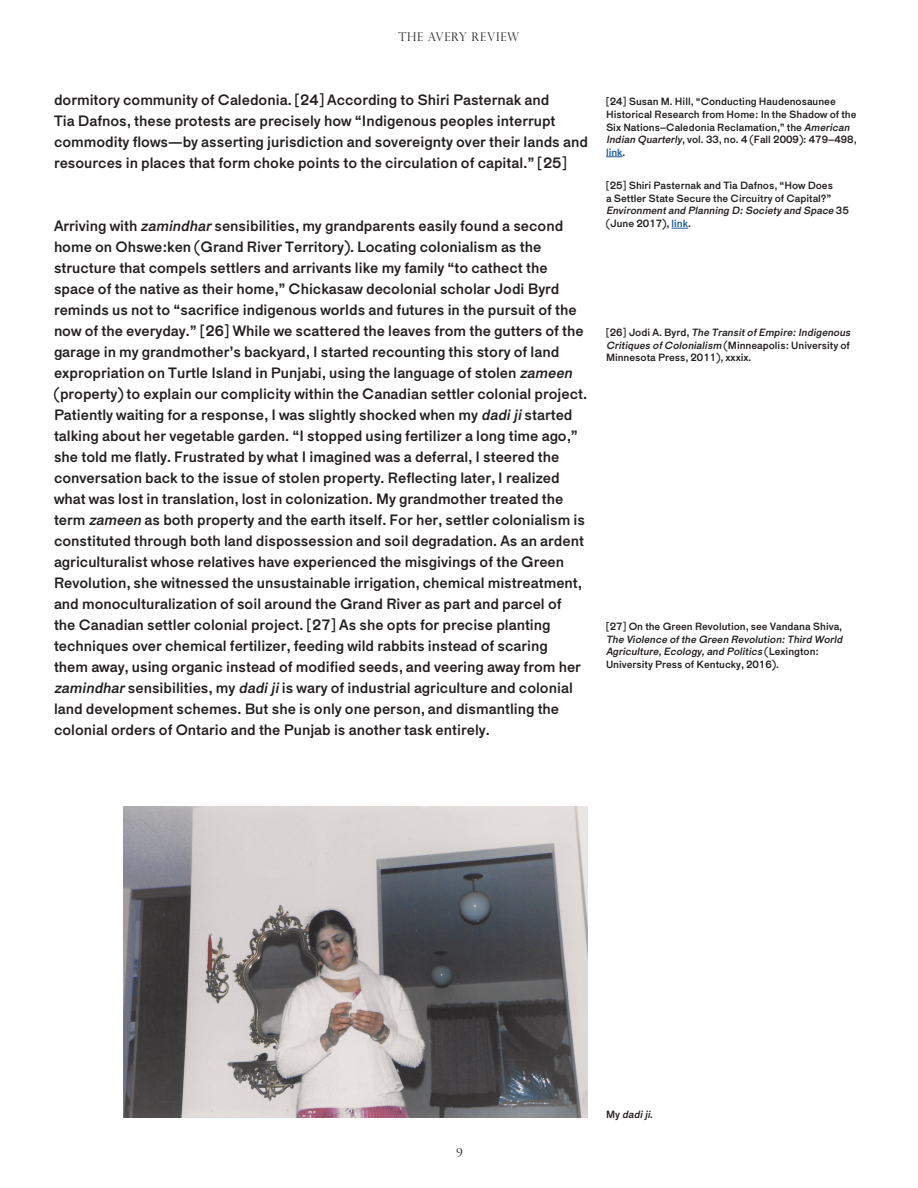
<style>
.page{position:relative;width:918px;height:1188px;background:#fff}
.page>*{position:absolute;margin:0;border:0;box-sizing:border-box;transform-origin:0 0}
.Main_Paragraph{font:15px/21px "Maria Pro";color:#231f20}
.t1{font:300 12px "Perpetua Titling MT Std";letter-spacing:.06em;color:#231f20}
.Footnotes{font:10.5px/12.6px "Maria Pro";color:#231f20}
.Captions{font:italic 10.5px "Maria Pro";color:#231f20}
.s1{font-style:italic}
.s2{color:#175d9e}
.s3{font-style:normal}
</style>
<div class="page">
<svg style="left:606px;top:156px;width:17px;height:1px"></svg>
<svg style="left:672px;top:228px;width:16px;height:1px"></svg>
<img style="left:123px;top:806px;width:465px;height:312px">
<p class="t1" style="left:399px;top:30px;width:122px">THE AVERY REVIEW</p>
<p class="Main_Paragraph" style="left:54px;top:90px;width:536px">dormitory community of Caledonia. [24] According to Shiri Pasternak and<br>Tia Dafnos, these protests are precisely how “Indigenous peoples interrupt commodity flows—by asserting jurisdiction and sovereignty over their lands and resources in places that form choke points to the circulation of capital.” [25]</p>
<p class="Main_Paragraph" style="left:54px;top:216px;width:535px">Arriving with <span class="s1">zamindhar</span>sensibilities, my grandparents easily found a second home on Ohswe:ken (Grand River Territory). Locating colonialism as the structure that compels settlers and arrivants like my family “to cathect the space of the native as their home,” Chickasaw decolonial scholar Jodi Byrd reminds us not to “sacrifice indigenous worlds and futures in the pursuit of the now of the everyday.” [26] While we scattered the leaves from the gutters of the garage in my grandmother’s backyard, I started recounting this story of land expropriation on Turtle Island in Punjabi, using the language of stolen <span class="s1">zameen </span>(property) to explain our complicity within the Canadian settler colonial project.<br>Patiently waiting for a response, I was slightly shocked when my <span class="s1">dadiji</span>started talking about her vegetable garden. “I stopped using fertilizer a long time ago,” she told me flatly. Frustrated by what I imagined was a deferral, I steered the conversation back to the issue of stolen property. Reflecting later, I realized what was lost in translation, lost in colonization. My grandmother treated the term <span class="s1">zameen</span> as both property and the earth itself. For her, settler colonialism is constituted through both land dispossession and soil degradation. As an ardent agriculturalist whose relatives have experienced the misgivings of the Green Revolution, she witnessed the unsustainable irrigation, chemical mistreatment, and monoculturalization of soil around the Grand River as part and parcel of<br>the Canadian settler colonial project. [27] As she opts for precise planting techniques over chemical fertilizer, feeding wild rabbits instead of scaring<br>them away, using organic instead of modified seeds, and veering away from her <span class="s1">zamindhar</span>sensibilities, my <span class="s1">dadiji</span>is wary of industrial agriculture and colonial land development schemes. But she is only one person, and dismantling the colonial orders of Ontario and the Punjab is another task entirely.</p>
<p class="Footnotes" style="left:606px;top:95px;width:252px">[24] Susan M. Hill, “Conducting Haudenosaunee Historical Research from Home: In the Shadow of the Six Nations–Caledonia Reclamation,” the <span class="s1">American Indian Quarterly</span>, vol. 33, no. 4 (Fall 2009): 479–498, <span class="s2">link</span>.</p>
<p class="Footnotes" style="left:606px;top:179px;width:244px">[25] Shiri Pasternak and Tia Dafnos, “How Does<br>a Settler State Secure the Circuitry of Capital?” <span class="s1">Environmentand Planning D:Society and Space</span> 3 5 (June 2017), <span class="s2">link</span>.</p>
<p class="Footnotes" style="left:606px;top:326px;width:248px">[ 2 6 ] J o d i A . B y r d , <span class="s1">The TransitofEmpire:Indigenous<br>Critiques ofColonialism</span> (Minneapolis: University of<br>Minnesota Press, 2011), xxxix.</p>
<p class="Footnotes" style="left:606px;top:620px;width:240px">[27] On the Green Revolution, see Vandana Shiva, <span class="s1">The Violence ofthe Green Revolution:Third World Agriculture,Ecology,and Politics</span> ( L e x i n g t o n :<br>University Press of Kentucky, 2016).</p>
<p class="t1" style="left:456px;top:1146px;width:8px">9</p>
<p class="Captions" style="left:606px;top:1108px;width:49px"><span class="s3">M y</span> dadiji<span class="s3">.</span></p>
</div>
